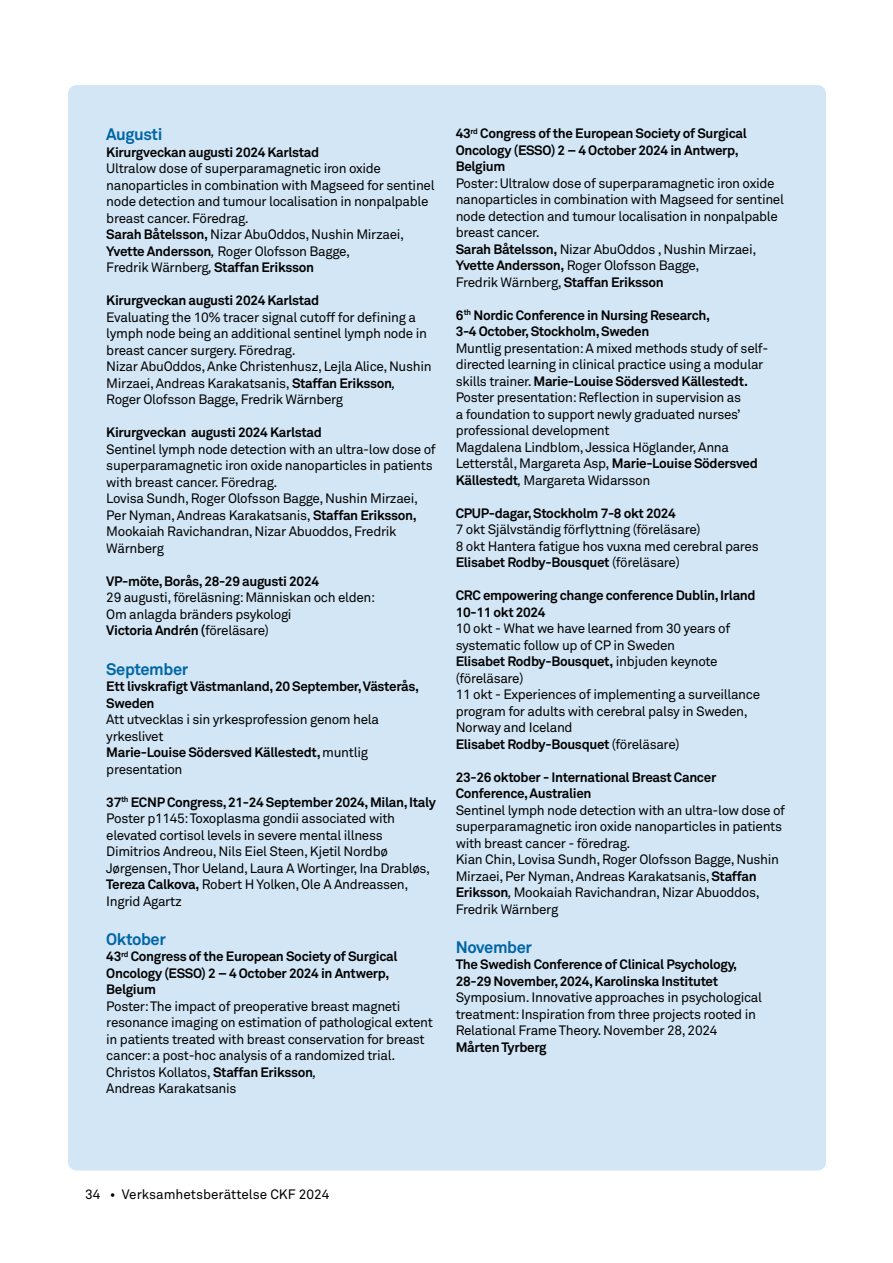
<style>
.page{position:relative;width:893px;height:1263px;background:#fff}
.page>*{position:absolute;margin:0;border:0;box-sizing:border-box;transform-origin:0 0}
.t1{font:700 16.5px "Akkurat Std";letter-spacing:-.025em;color:#0065a5}
.t2{font:13.5px/16.5px "Akkurat Std";letter-spacing:-.025em;color:#020203}
.t3{font:700 13.5px/16.5px "Akkurat Std";letter-spacing:-.025em;color:#020203}
.t4{font:13.5px "Akkurat Std";color:#000}
.s1{font-weight:700}
.s2{font-style:italic}
</style>
<div class="page">
<div style="left:68px;top:85px;width:758px;height:1085px;background:#d2e6f5;border-radius:9px"></div>
<p class="t1" style="left:106px;top:125px;width:58px">Augusti</p>
<p class="t3" style="left:106px;top:144px;width:215px">Kirurgveckan augusti 2024 Karlstad</p>
<p class="t2" style="left:106px;top:161px;width:330px">Ultralow dose of superparamagnetic iron oxide nanoparticles in combination with Magseed for sentinel node detection and tumour localisation in nonpalpable breast cancer. Föredrag.<br><span class="s1">Sarah Båtelsson,</span> Nizar AbuOddos, Nushin Mirzaei, <span class="s1">Yvette Andersson</span><span class="s2">,</span> Roger Olofsson Bagge,<br>Fredrik Wärnberg<span class="s2">,</span> <span class="s1">Staffan Eriksson</span></p>
<p class="t3" style="left:106px;top:292px;width:215px">Kirurgveckan augusti 2024 Karlstad</p>
<p class="t2" style="left:106px;top:309px;width:327px">Evaluating the 10% tracer signal cutoff for defining a lymph node being an additional sentinel lymph node in breast cancer surgery. Föredrag.<br>Nizar AbuOddos, Anke Christenhusz, Lejla Alice, Nushin Mirzaei, Andreas Karakatsanis, <span class="s1">Staffan Eriksson</span><span class="s2">, </span>Roger Olofsson Bagge, Fredrik Wärnberg</p>
<p class="t3" style="left:106px;top:424px;width:217px">Kirurgveckan augusti 2024 Karlstad</p>
<p class="t2" style="left:106px;top:441px;width:331px">Sentinel lymph node detection with an ultra-low dose of superparamagnetic iron oxide nanoparticles in patients with breast cancer. Föredrag.<br>Lovisa Sundh, Roger Olofsson Bagge, Nushin Mirzaei, Per Nyman, Andreas Karakatsanis, <span class="s1">Staffan Eriksson, </span>Mookaiah Ravichandran, Nizar Abuoddos, Fredrik Wärnberg</p>
<p class="t3" style="left:106px;top:573px;width:214px">VP-möte, Borås, 28-29 augusti 2024</p>
<p class="t2" style="left:106px;top:590px;width:270px">29 augusti, föreläsning: Människan och elden:<br>Om anlagda bränders psykologi<br><span class="s1">Victoria Andrén (</span>föreläsare)</p>
<p class="t1" style="left:106px;top:659px;width:84px">September</p>
<p class="t3" style="left:106px;top:678px;width:314px">Ett livskrafigt Västmanland, 20 September, Västerås,<br>Sweden</p>
<p class="t2" style="left:106px;top:711px;width:274px">Att utvecklas i sin yrkesprofession genom hela yrkeslivet<br><span class="s1">Marie-Louise Södersved Källestedt,</span> muntlig presentation</p>
<p class="t2" style="left:106px;top:794px;width:331px"><span class="s1">37</span><sup>th</sup> <span class="s1">ECNP Congress, 21-24 September 2024, Milan, Italy </span>Poster p1145: Toxoplasma gondii associated with elevated cortisol levels in severe mental illness Dimitrios Andreou, Nils Eiel Steen, Kjetil Nordbø Jørgensen, Thor Ueland, Laura A Wortinger, Ina Drabløs, <span class="s1">Tereza Calkova,</span> Robert H Yolken, Ole A Andreassen, Ingrid Agartz</p>
<p class="t1" style="left:106px;top:929px;width:61px">Oktober</p>
<p class="t3" style="left:106px;top:948px;width:293px">43<sup>rd</sup> Congress of the European Society of Surgical<br>Oncology (ESSO) 2 – 4 October 2024 in Antwerp,<br>Belgium</p>
<p class="t2" style="left:106px;top:998px;width:328px">Poster: The impact of preoperative breast magneti resonance imaging on estimation of pathological extent in patients treated with breast conservation for breast cancer: a post-hoc analysis of a randomized trial.<br>Christos Kollatos, <span class="s1">Staffan Eriksson</span><span class="s2">,<br></span>Andreas Karakatsanis</p>
<p class="t3" style="left:456px;top:125px;width:293px">43<sup>rd</sup> Congress of the European Society of Surgical<br>Oncology (ESSO) 2 – 4 October 2024 in Antwerp,<br>Belgium</p>
<p class="t2" style="left:456px;top:175px;width:330px">Poster: Ultralow dose of superparamagnetic iron oxide nanoparticles in combination with Magseed for sentinel node detection and tumour localisation in nonpalpable breast cancer.<br><span class="s1">Sarah Båtelsson,</span> Nizar AbuOddos , Nushin Mirzaei, <span class="s1">Yvette Andersson,</span> Roger Olofsson Bagge,<br>Fredrik Wärnberg, <span class="s1">Staffan Eriksson</span></p>
<p class="t3" style="left:456px;top:306px;width:256px">6<sup>th</sup> Nordic Conference in Nursing Research,<br>3-4 October, Stockholm, Sweden</p>
<p class="t2" style="left:456px;top:340px;width:314px">Muntlig presentation: A mixed methods study of self&shy;directed learning in clinical practice using a modular skills trainer. <span class="s1">Marie-Louise Södersved Källestedt.<br></span>Poster presentation: Reflection in supervision as<br>a foundation to support newly graduated nurses’ professional development<br>Magdalena Lindblom, Jessica Höglander, Anna Letterstål, Margareta Asp, <span class="s1">Marie-Louise Södersved Källestedt</span><span class="s2">,</span> Margareta Widarsson</p>
<p class="t3" style="left:456px;top:504px;width:222px">CPUP-dagar, Stockholm 7-8 okt 2024</p>
<p class="t2" style="left:456px;top:521px;width:305px">7 okt Självständig förflyttning (föreläsare)<br>8 okt Hantera fatigue hos vuxna med cerebral pares<br><span class="s1">Elisabet Rodby-Bousquet</span> (föreläsare)</p>
<p class="t3" style="left:456px;top:587px;width:301px">CRC empowering change conference Dublin, Irland<br>10-11 okt 2024</p>
<p class="t2" style="left:456px;top:620px;width:306px">10 okt - What we have learned from 30 years of systematic follow up of CP in Sweden<br><span class="s1">Elisabet Rodby-Bousquet,</span> inbjuden keynote (föreläsare)<br>11 okt - Experiences of implementing a surveillance program for adults with cerebral palsy in Sweden, Norway and Iceland<br><span class="s1">Elisabet Rodby-Bousquet</span> (föreläsare)</p>
<p class="t3" style="left:456px;top:768px;width:262px">23-26 oktober - International Breast Cancer<br>Conference, Australien</p>
<p class="t2" style="left:456px;top:802px;width:331px">Sentinel lymph node detection with an ultra-low dose of superparamagnetic iron oxide nanoparticles in patients with breast cancer - föredrag.<br>Kian Chin, Lovisa Sundh, Roger Olofsson Bagge, Nushin Mirzaei, Per Nyman, Andreas Karakatsanis, <span class="s1">Staffan Eriksson</span><span class="s2">,</span> Mookaiah Ravichandran, Nizar Abuoddos, Fredrik Wärnberg</p>
<p class="t1" style="left:456px;top:937px;width:78px">November</p>
<p class="t3" style="left:456px;top:956px;width:283px">The Swedish Conference of Clinical Psychology,<br>28-29 November, 2024, Karolinska Institutet</p>
<p class="t2" style="left:456px;top:989px;width:308px">Symposium. Innovative approaches in psychological treatment: Inspiration from three projects rooted in<br>Relational Frame Theory. November 28, 2024</p>
<p class="t3" style="left:456px;top:1038px;width:92px">Mårten Tyrberg</p>
<p class="t4" style="left:85px;top:1186px;width:246px">34 • Verksamhetsberättelse CKF 2024</p>
</div>
